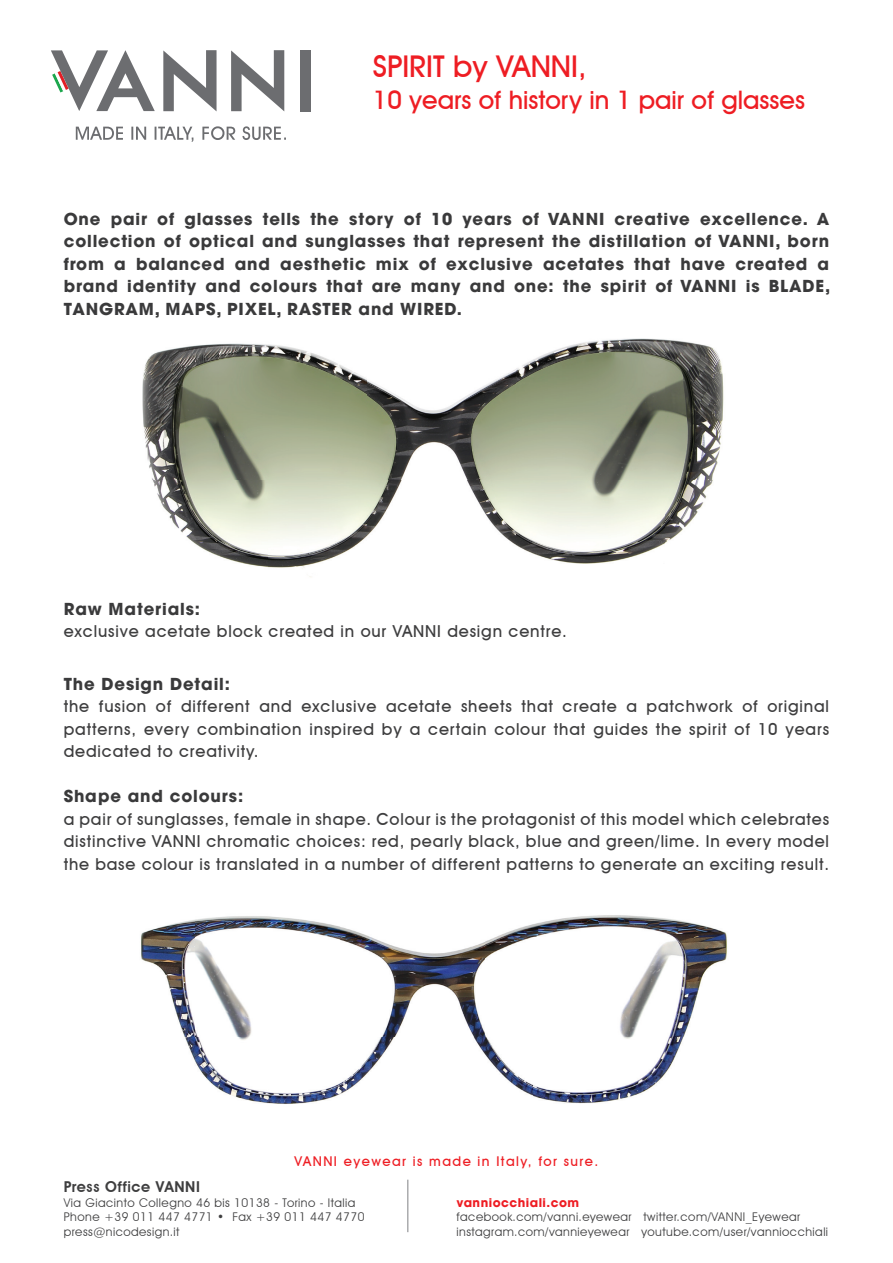
<style>
.page{position:relative;width:893px;height:1263px;background:#fff}
.page>*{position:absolute;margin:0;border:0;box-sizing:border-box;transform-origin:0 0}
.t1{font:500 30px "Avant Garde IT Cby BT";color:#ee1d23}
.t2{font:500 25.5px "Avant Garde IT Cby BT";color:#ee1d23}
.t3{font:500 16.5px/22.5px "Avant Garde IT Cby BT";letter-spacing:.05em;color:#3e3e3f;text-align:justify}
.t4{font:700 16.5px/22.5px "Avant Garde LT";letter-spacing:.05em;color:#3a3a3b;text-align:justify}
.t5{font:600 15px "Avant Garde IT Cby BT";letter-spacing:.04em;color:#3e3e3f}
.t6{font:500 13.5px "Avant Garde IT Cby BT";letter-spacing:.105em;color:#ee1d23}
.t7{font:12px/14.4px "Avant Garde IT Cby BT";letter-spacing:.04em;color:#3e3e3f}
.t8{font:700 12px "Avant Garde LT";letter-spacing:.04em;color:#ee1d23}
</style>
<div class="page">
<svg style="left:76px;top:126px;width:210px;height:16px"></svg>
<svg style="left:51px;top:50px;width:104px;height:61px"></svg>
<svg style="left:163px;top:50px;width:54px;height:61px"></svg>
<svg style="left:231px;top:50px;width:53px;height:61px"></svg>
<div style="left:300px;top:50px;width:10px;height:61px;background:#6c6d70"></div>
<hr style="left:407px;top:1180px;width:1px;height:52px;background:#808285">
<img style="left:141px;top:915px;width:586px;height:189px">
<img style="left:142px;top:338px;width:582px;height:239px">
<h1 class="t1" style="left:373px;top:48px;width:215px">SPIRIT by VANNI,</h1>
<h2 class="t2" style="left:373px;top:84px;width:434px">10 years of history in 1 pair of glasses</h2>
<p class="t4" style="left:64px;top:207px;width:768px">One pair of glasses tells the story of 10 years of VANNI creative excellence. A collection of optical and sunglasses that represent the distillation of VANNI, born from a balanced and aesthetic mix of exclusive acetates that have created a brand identity and colours that are many and one: the spirit of VANNI is BLADE, TANGRAM, MAPS, PIXEL, RASTER and WIRED.</p>
<p class="t4" style="left:64px;top:597px;width:138px">Raw Materials:</p>
<p class="t3" style="left:64px;top:620px;width:505px">exclusive acetate block created in our VANNI design centre.</p>
<p class="t4" style="left:64px;top:672px;width:168px">The Design Detail:</p>
<p class="t3" style="left:64px;top:695px;width:767px">the fusion of different and exclusive acetate sheets that create a patchwork of original patterns, every combination inspired by a certain colour that guides the spirit of 10 years dedicated to creativity.</p>
<p class="t4" style="left:64px;top:785px;width:181px">Shape and colours:</p>
<p class="t3" style="left:64px;top:808px;width:767px">a pair of sunglasses, female in shape. Colour is the protagonist of this model which celebrates distinctive VANNI chromatic choices: red, pearly black, blue and green/lime. In every model the base colour is translated in a number of different patterns to generate an exciting result.</p>
<p class="t6" style="left:294px;top:1153px;width:305px">VANNI eyewear is made in Italy, for sure.</p>
<p class="t8" style="left:456px;top:1195px;width:124px">vanniocchiali.com</p>
<p class="t7" style="left:456px;top:1210px;width:373px">facebook.com/vanni.eyewear twitter.com/VANNI_Eyewear instagram.com/vannieyewear youtube.com/user/vanniocchiali</p>
<p class="t5" style="left:64px;top:1178px;width:138px">Press Office VANNI</p>
<p class="t7" style="left:64px;top:1195px;width:302px">Via Giacinto Collegno 46 bis 10138 - Torino - Italia<br>Phone +39 011 447 4771 • Fax +39 011 447 4770 press@nicodesign.it</p>
</div>
